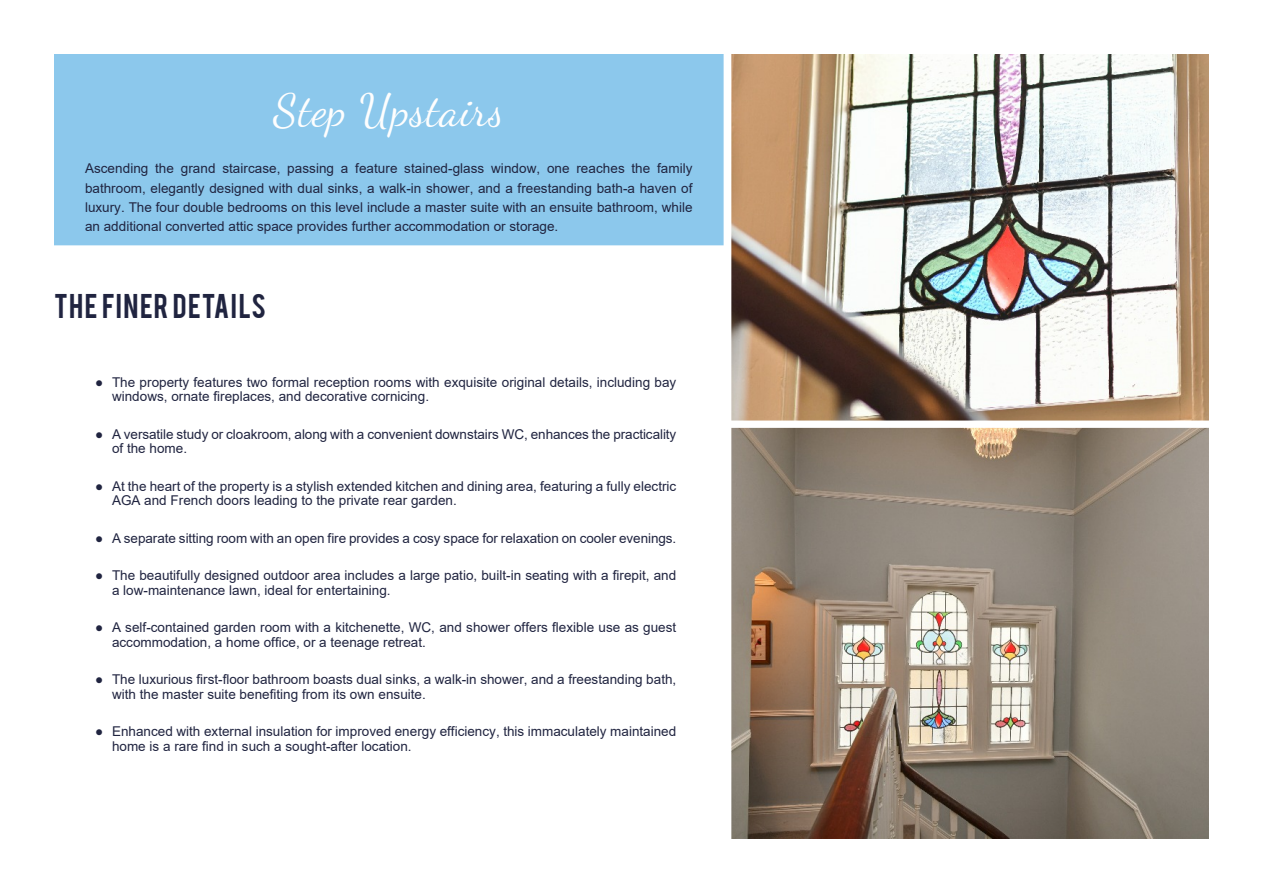
<style>
.page{position:relative;width:1263px;height:893px;background:#fff}
.page>*{position:absolute;margin:0;border:0;box-sizing:border-box;transform-origin:0 0}
.t1{font:45px "Dancing Script";letter-spacing:.02em;color:#fefefe}
.t2{font:27px "Bebas";letter-spacing:.055em;color:#202440}
.t3{font:13.5px/14.9px "Arial";color:#202440}
.s1{font-family:"Times New Roman"}
</style>
<div class="page">
<img style="left:731px;top:428px;width:478px;height:411px">
<img style="left:731px;top:54px;width:478px;height:367px">
<div style="left:54px;top:54px;width:670px;height:191px;background:#8cc8ec"></div>
<h1 class="t1" style="left:274px;top:83px;width:231px">Step Upstairs</h1>
<p class="t3" style="left:85px;top:160px;width:609px;line-height:19.4px;text-align:justify">Ascending the grand staircase, passing a feature stained-glass window, one reaches the family bathroom, elegantly designed with dual sinks, a walk-in shower, and a freestanding bath-a haven of luxury. The four double bedrooms on this level include a master suite with an ensuite bathroom, while an additional converted attic space provides further accommodation or storage.</p>
<h2 class="t2" style="left:54px;top:293px;width:213px">THE FINER DETAILS</h2>
<p class="t3" style="left:112px;top:376px;width:566px;text-indent:-17px"><span class="s1">●</span> The property features two formal reception rooms with exquisite original details, including bay windows, ornate fireplaces, and decorative cornicing.</p>
<p class="t3" style="left:112px;top:428px;width:566px;text-indent:-17px"><span class="s1">●</span> A versatile study or cloakroom, along with a convenient downstairs WC, enhances the practicality of the home.</p>
<p class="t3" style="left:112px;top:480px;width:566px;text-indent:-17px"><span class="s1">●</span> At the heart of the property is a stylish extended kitchen and dining area, featuring a fully electric<br>AGA and French doors leading to the private rear garden.</p>
<p class="t3" style="left:95px;top:532px;width:583px"><span class="s1">●</span> A separate sitting room with an open fire provides a cosy space for relaxation on cooler evenings.</p>
<p class="t3" style="left:112px;top:569px;width:566px;text-indent:-17px"><span class="s1">●</span> The beautifully designed outdoor area includes a large patio, built-in seating with a firepit, and a low-maintenance lawn, ideal for entertaining.</p>
<p class="t3" style="left:112px;top:621px;width:566px;text-indent:-17px"><span class="s1">●</span> A self-contained garden room with a kitchenette, WC, and shower offers flexible use as guest accommodation, a home office, or a teenage retreat.</p>
<p class="t3" style="left:112px;top:673px;width:566px;text-indent:-17px"><span class="s1">●</span> The luxurious first-floor bathroom boasts dual sinks, a walk-in shower, and a freestanding bath, with the master suite benefiting from its own ensuite.</p>
<p class="t3" style="left:112px;top:725px;width:566px;text-indent:-17px"><span class="s1">●</span> Enhanced with external insulation for improved energy efficiency, this immaculately maintained home is a rare find in such a sought-after location.</p>
</div>
